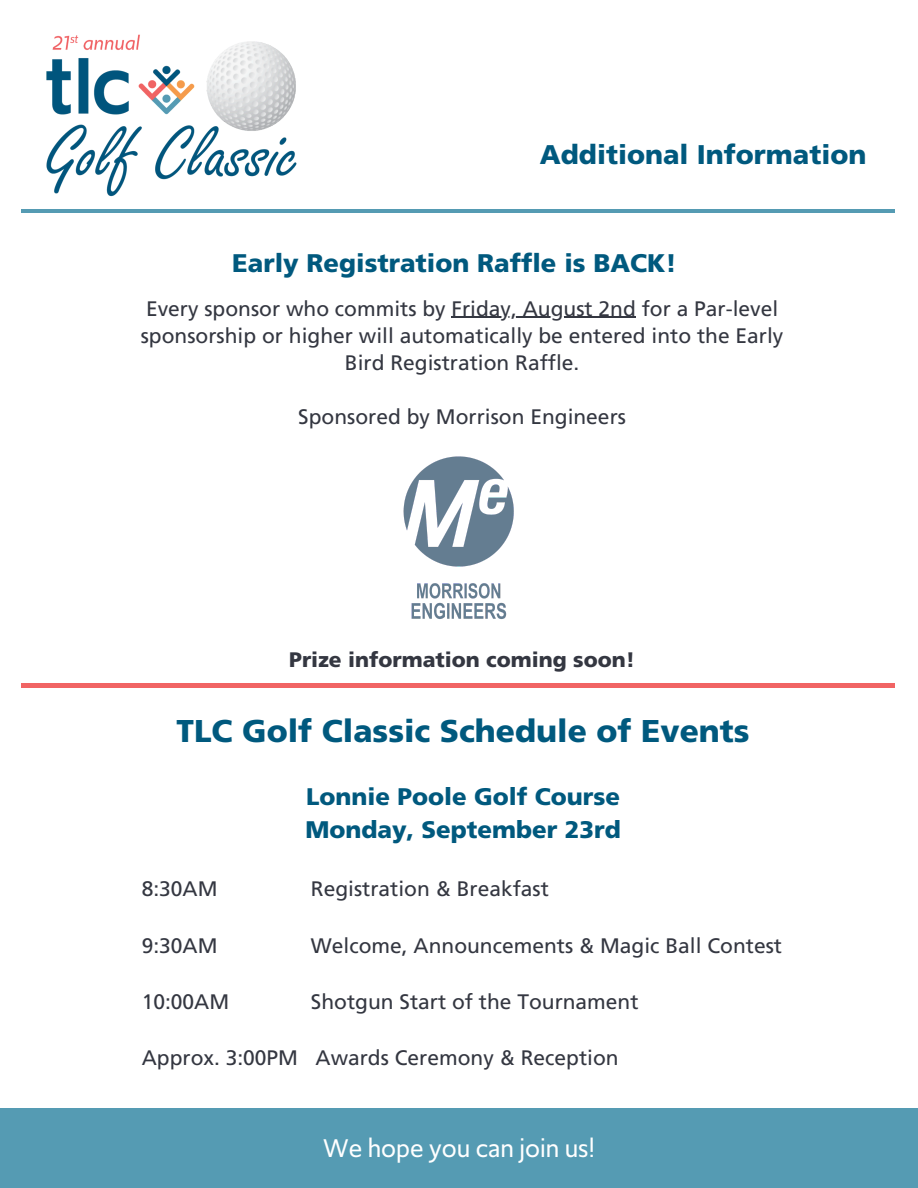
<style>
.page{position:relative;width:918px;height:1188px;background:#fff}
.page>*{position:absolute;margin:0;border:0;box-sizing:border-box;transform-origin:0 0}
.t1{font:900 31.5px "Frutiger LT Std";color:#00597e}
.t2{font:900 27px "Frutiger LT Std";color:#00597e}
.t3{font:27px "Upgrade";color:#fff}
.t4{font:900 25.5px "Frutiger LT Std";color:#00597e}
.t5{font:900 24px/32.7px "Frutiger LT Std";color:#00597e}
.t6{font:21px/27px "Frutiger LT Std";color:#343741;text-align:center}
.t7{font:900 21px "Frutiger LT Std";color:#343741}
</style>
<div class="page">
<div style="left:0;top:1108px;width:918px;height:80px;background:#559bb3"></div>
<div style="left:21px;top:683px;width:873px;height:62px;background:#f16464"></div>
<div style="left:7px;top:688px;width:904px;height:62px;background:#fff"></div>
<hr style="left:21px;top:209px;width:874px;height:4px;background:#559bb3">
<img style="left:46px;top:34px;width:251px;height:163px">
<img style="left:403px;top:457px;width:111px;height:162px">
<hr style="left:452px;top:317px;width:184px;height:1px;background:#343741">
<p class="t2" style="left:540px;top:143px;width:328px">Additional Information</p>
<h3 class="t4" style="left:232px;top:252px;width:446px">Early Registration Raffle is BACK!</h3>
<p class="t6" style="left:146px;top:297px;width:634px">Every sponsor who commits by Friday, August 2nd for a Par-level</p>
<p class="t6" style="left:141px;top:324px;width:644px">sponsorship or higher will automatically be entered into the Early<br>Bird Registration Raffle.</p>
<p class="t6" style="left:298px;top:405px;width:329px">Sponsored by Morrison Engineers</p>
<p class="t7" style="left:289px;top:651px;width:347px">Prize information coming soon!</p>
<h2 class="t1" style="left:177px;top:719px;width:575px">TLC Golf Classic Schedule of Events</h2>
<p class="t5" style="left:305px;top:783px;width:317px">Lonnie Poole Golf Course<br>Monday, September 23rd</p>
<p class="t6" style="left:142px;top:878px;width:77px">8:30AM</p>
<p class="t6" style="left:311px;top:878px;width:239px">Registration &amp; Breakfast</p>
<h5 class="t6" style="left:142px;top:934px;width:77px">9:30AM</h5>
<h5 class="t6" style="left:311px;top:934px;width:473px">Welcome, Announcements &amp; Magic Ball Contest</h5>
<p class="t6" style="left:142px;top:990px;width:89px">10:00AM</p>
<p class="t6" style="left:311px;top:990px;width:329px">Shotgun Start of the Tournament</p>
<h1 class="t6" style="left:142px;top:1046px;width:478px">Approx. 3:00PM Awards Ceremony &amp; Reception</h1>
<h4 class="t3" style="left:323px;top:1133px;width:273px">We hope you can join us!</h4>
</div>
